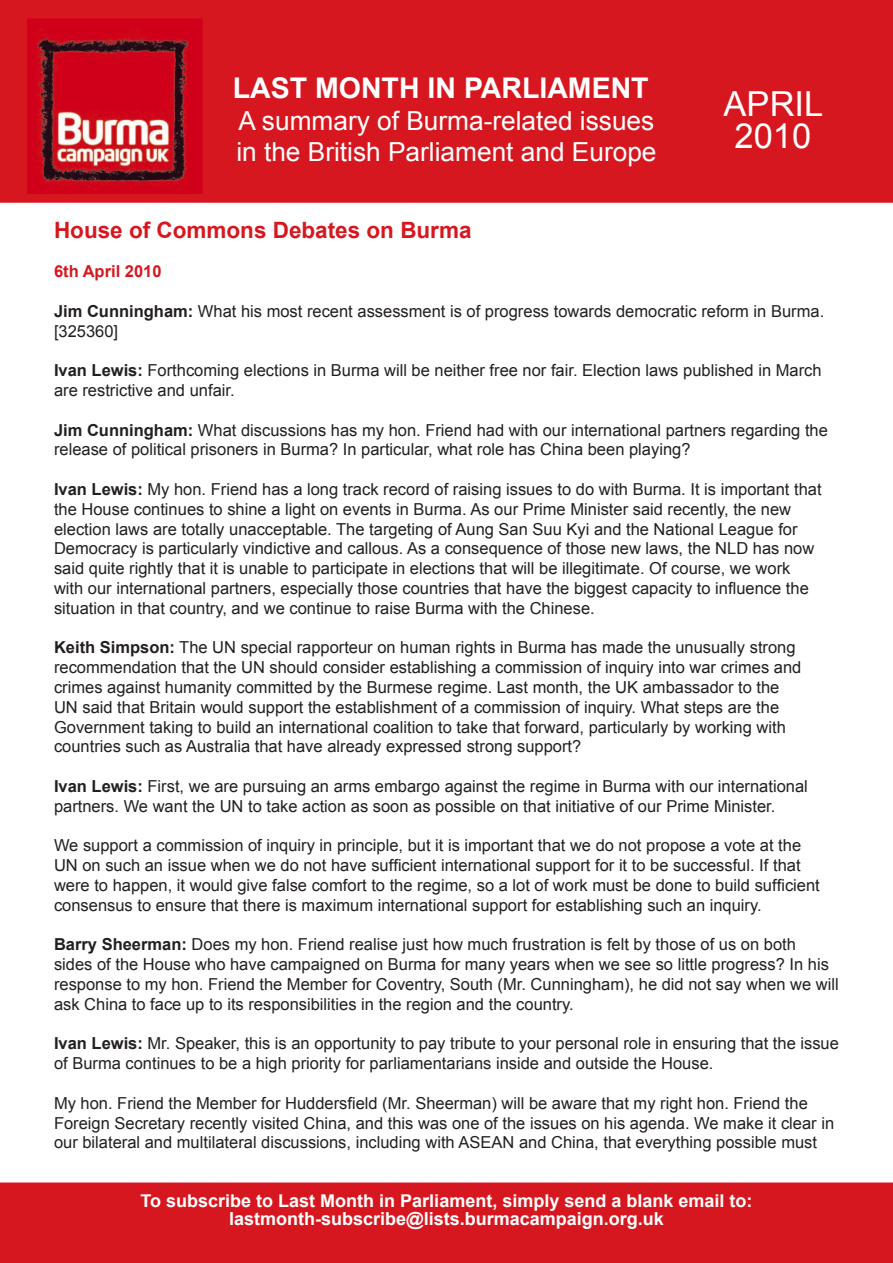
<style>
.page{position:relative;width:893px;height:1263px;background:#fff}
.page>*{position:absolute;margin:0;border:0;box-sizing:border-box;transform-origin:0 0}
.t1{font:34.5px/31.5px "Arial";color:#fff;text-align:center}
.t2{font:700 28.5px "Arial";color:#fff}
.t3{font:26.25px/31.5px "Arial";color:#fff}
.t4{font:700 22.5px "Arial";color:#d7171f}
.t5{font:700 18px/18px "Arial";color:#fff;text-align:center}
.t6{font:16.5px/19.8px "Arial";color:#231f20}
.t7{font:700 16.5px "Arial";color:#d7171f}
.s1{font-weight:700}
</style>
<div class="page">
<div style="left:0;top:0;width:893px;height:202px;background:#d7171f"></div>
<div style="left:0;top:0;width:893px;height:203px;border:2px solid #d7171f"></div>
<img style="left:29px;top:20px;width:172px;height:173px">
<div style="left:26px;top:17px;width:178px;height:179px;border:2px solid #d7171f"></div>
<div style="left:1px;top:1183px;width:891px;height:79px;background:#d7171f"></div>
<div style="left:0;top:1182px;width:893px;height:81px;border:2px solid #d7171f"></div>
<h2 class="t2" style="left:233px;top:69px;width:417px">LAST MONTH IN PARLIAMENT</h2>
<h3 class="t3" style="left:236px;top:105px;width:422px">A summary of Burma-related issues in the British Parliament and Europe</h3>
<h1 class="t1" style="left:724px;top:89px;width:101px">APRIL<br>2010</h1>
<h3 class="t4" style="left:54px;top:215px;width:419px">House of Commons Debates on Burma</h3>
<p class="t7" style="left:54px;top:260px;width:109px">6th April 2010</p>
<p class="t6" style="left:54px;top:301px;width:772px"><span class="s1">Jim Cunningham:</span> What his most recent assessment is of progress towards democratic reform in Burma. [325360]</p>
<p class="t6" style="left:54px;top:361px;width:769px"><span class="s1">Ivan Lewis:</span> Forthcoming elections in Burma will be neither free nor fair. Election laws published in March are restrictive and unfair.</p>
<p class="t6" style="left:54px;top:420px;width:775px"><span class="s1">Jim Cunningham:</span> What discussions has my hon. Friend had with our international partners regarding the release of political prisoners in Burma? In particular, what role has China been playing?</p>
<p class="t6" style="left:54px;top:479px;width:769px"><span class="s1">Ivan Lewis:</span> My hon. Friend has a long track record of raising issues to do with Burma. It is important that the House continues to shine a light on events in Burma. As our Prime Minister said recently, the new election laws are totally unacceptable. The targeting of Aung San Suu Kyi and the National League for Democracy is particularly vindictive and callous. As a consequence of those new laws, the NLD has now said quite rightly that it is unable to participate in elections that will be illegitimate. Of course, we work with our international partners, especially those countries that have the biggest capacity to influence the situation in that country, and we continue to raise Burma with the Chinese.</p>
<p class="t6" style="left:54px;top:638px;width:749px"><span class="s1">Keith Simpson:</span> The UN special rapporteur on human rights in Burma has made the unusually strong recommendation that the UN should consider establishing a commission of inquiry into war crimes and crimes against humanity committed by the Burmese regime. Last month, the UK ambassador to the UN said that Britain would support the establishment of a commission of inquiry. What steps are the Government taking to build an international coalition to take that forward, particularly by working with countries such as Australia that have already expressed strong support?</p>
<p class="t6" style="left:54px;top:776px;width:755px"><span class="s1">Ivan Lewis:</span> First, we are pursuing an arms embargo against the regime in Burma with our international partners. We want the UN to take action as soon as possible on that initiative of our Prime Minister.</p>
<p class="t6" style="left:54px;top:836px;width:767px">We support a commission of inquiry in principle, but it is important that we do not propose a vote at the UN on such an issue when we do not have sufficient international support for it to be successful. If that were to happen, it would give false comfort to the regime, so a lot of work must be done to build sufficient consensus to ensure that there is maximum international support for establishing such an inquiry.</p>
<p class="t6" style="left:54px;top:935px;width:786px"><span class="s1">Barry Sheerman:</span> Does my hon. Friend realise just how much frustration is felt by those of us on both<br>sides of the House who have campaigned on Burma for many years when we see so little progress? In his response to my hon. Friend the Member for Coventry, South (Mr. Cunningham), he did not say when we will ask China to face up to its responsibilities in the region and the country.</p>
<p class="t6" style="left:54px;top:1034px;width:786px"><span class="s1">Ivan Lewis:</span> Mr. Speaker, this is an opportunity to pay tribute to your personal role in ensuring that the issue of Burma continues to be a high priority for parliamentarians inside and outside the House.</p>
<p class="t6" style="left:54px;top:1093px;width:782px">My hon. Friend the Member for Huddersfield (Mr. Sheerman) will be aware that my right hon. Friend the<br>Foreign Secretary recently visited China, and this was one of the issues on his agenda. We make it clear in our bilateral and multilateral discussions, including with ASEAN and China, that everything possible must</p>
<p class="t5" style="left:141px;top:1193px;width:613px">To subscribe to Last Month in Parliament, simply send a blank email to: lastmonth-subscribe@lists.burmacampaign.org.uk</p>
</div>
